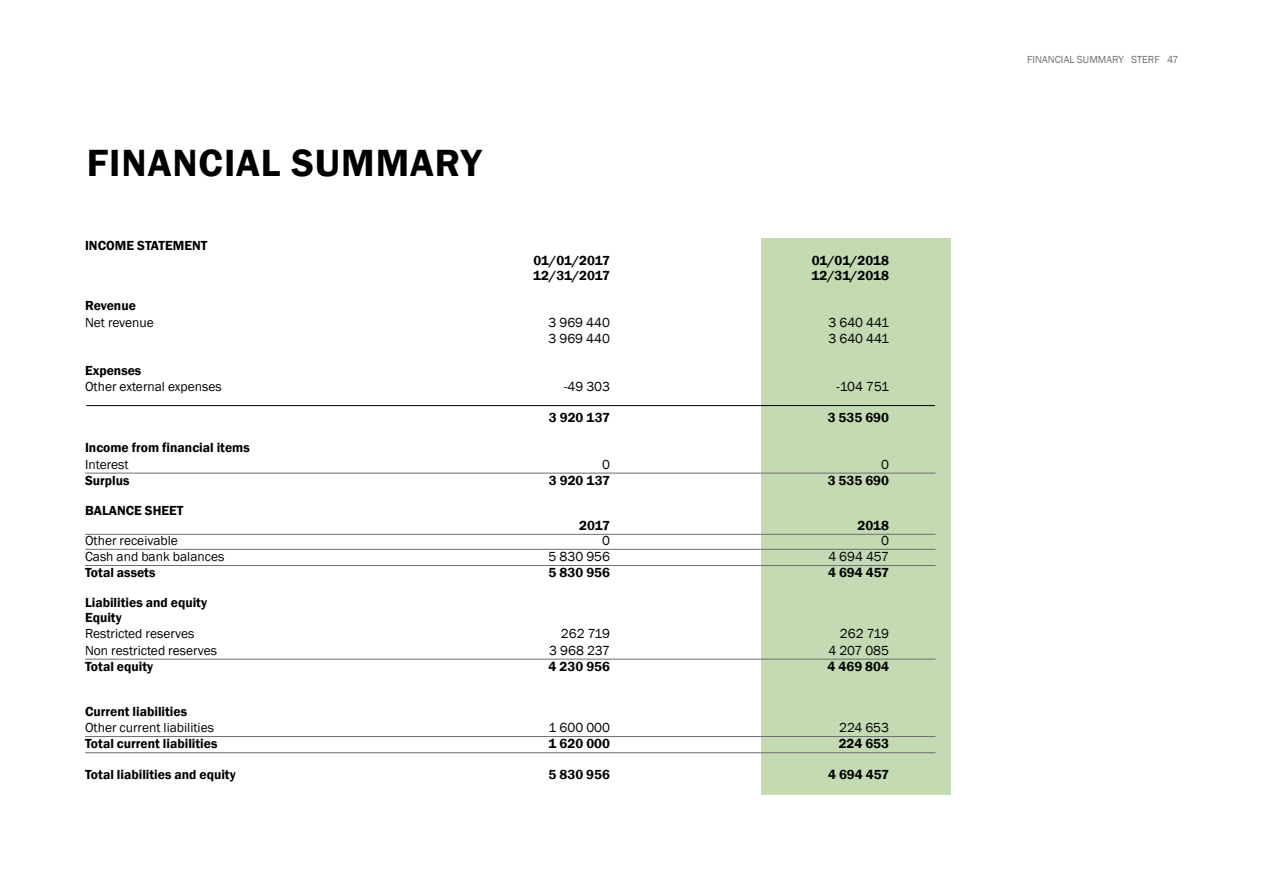
<style>
.page{position:relative;width:1263px;height:893px;background:#fff}
.page>*{position:absolute;margin:0;border:0;box-sizing:border-box;transform-origin:0 0}
.t1{font:600 39px "Franklin Gothic";letter-spacing:.025em;color:#000}
.t2{font:600 13.5px/15px "Franklin Gothic";color:#000}
.t3{font:13.5px "Franklin Gothic";color:#000}
.t4{font:10.5px "Franklin Gothic";letter-spacing:.005em;color:#6d6e71}
</style>
<div class="page">
<div style="left:761px;top:239px;width:190px;height:556px;background:#c4dab3"></div>
<hr style="left:85px;top:473px;width:850px;height:1px;background:#6d6e71">
<hr style="left:85px;top:534px;width:850px;height:1px;background:#6d6e71">
<hr style="left:85px;top:549px;width:850px;height:1px;background:#6d6e71">
<hr style="left:85px;top:565px;width:850px;height:1px;background:#6d6e71">
<hr style="left:85px;top:659px;width:850px;height:1px;background:#6d6e71">
<hr style="left:85px;top:736px;width:850px;height:1px;background:#6d6e71">
<hr style="left:85px;top:752px;width:850px;height:1px;background:#6d6e71">
<hr style="left:86px;top:405px;width:849px;height:1px;background:#000">
<h1 class="t1" style="left:87px;top:139px;width:396px">financial summary</h1>
<p class="t2" style="left:85px;top:238px;width:9px">INCOME</p>
<p class="t2" style="left:137px;top:238px;width:9px">STATEMENT</p>
<p class="t2" style="left:533px;top:253px;width:78px">01/01/2017</p>
<p class="t2" style="left:812px;top:253px;width:79px">01/01/2018</p>
<p class="t2" style="left:533px;top:268px;width:78px">12/31/2017</p>
<p class="t2" style="left:811px;top:268px;width:79px">12/31/2018</p>
<p class="t2" style="left:85px;top:298px;width:52px">Revenue</p>
<p class="t3" style="left:85px;top:314px;width:70px">Net revenue</p>
<p class="t3" style="left:548px;top:314px;width:63px">3 969 440</p>
<p class="t3" style="left:828px;top:314px;width:62px">3 640 441</p>
<p class="t3" style="left:548px;top:330px;width:63px">3 969 440</p>
<p class="t3" style="left:828px;top:330px;width:62px">3 640 441</p>
<p class="t2" style="left:85px;top:363px;width:58px">Expenses</p>
<p class="t3" style="left:85px;top:378px;width:138px">Other external expenses</p>
<p class="t3" style="left:564px;top:378px;width:47px">-49 303</p>
<p class="t3" style="left:836px;top:378px;width:54px">-104 751</p>
<p class="t2" style="left:549px;top:410px;width:63px">3 920 137</p>
<p class="t2" style="left:828px;top:410px;width:63px">3 535 690</p>
<p class="t2" style="left:85px;top:440px;width:166px">Income from financial items</p>
<p class="t3" style="left:85px;top:456px;width:45px">Interest</p>
<p class="t3" style="left:602px;top:456px;width:9px">0</p>
<p class="t3" style="left:881px;top:456px;width:9px">0</p>
<p class="t2" style="left:85px;top:473px;width:46px">Surplus</p>
<p class="t2" style="left:549px;top:473px;width:63px">3 920 137</p>
<p class="t2" style="left:828px;top:473px;width:63px">3 535 690</p>
<p class="t2" style="left:85px;top:503px;width:9px">BALANCE</p>
<p class="t2" style="left:145px;top:503px;width:9px">SHEET</p>
<p class="t2" style="left:579px;top:518px;width:32px">2017</p>
<p class="t2" style="left:857px;top:518px;width:33px">2018</p>
<p class="t3" style="left:85px;top:532px;width:94px">Other receivable</p>
<p class="t3" style="left:602px;top:532px;width:9px">0</p>
<p class="t3" style="left:881px;top:532px;width:9px">0</p>
<p class="t3" style="left:85px;top:548px;width:141px">Cash and bank balances</p>
<p class="t3" style="left:549px;top:548px;width:63px">5 830 956</p>
<p class="t3" style="left:828px;top:548px;width:62px">4 694 457</p>
<p class="t2" style="left:85px;top:565px;width:72px">Total assets</p>
<p class="t2" style="left:549px;top:565px;width:63px">5 830 956</p>
<p class="t2" style="left:828px;top:565px;width:63px">4 694 457</p>
<p class="t2" style="left:85px;top:595px;width:124px">Liabilities and equity<br>Equity</p>
<p class="t3" style="left:85px;top:625px;width:111px">Restricted reserves</p>
<p class="t3" style="left:561px;top:625px;width:51px">262 719</p>
<p class="t3" style="left:840px;top:625px;width:51px">262 719</p>
<p class="t3" style="left:85px;top:642px;width:133px">Non restricted reserves</p>
<p class="t3" style="left:549px;top:642px;width:62px">3 968 237</p>
<p class="t3" style="left:828px;top:642px;width:62px">4 207 085</p>
<p class="t2" style="left:85px;top:659px;width:70px">Total equity</p>
<p class="t2" style="left:549px;top:659px;width:63px">4 230 956</p>
<p class="t2" style="left:827px;top:659px;width:63px">4 469 804</p>
<p class="t2" style="left:85px;top:704px;width:104px">Current liabilities</p>
<p class="t3" style="left:85px;top:719px;width:130px">Other current liabilities</p>
<p class="t3" style="left:549px;top:719px;width:63px">1 600 000</p>
<p class="t3" style="left:839px;top:719px;width:51px">224 653</p>
<p class="t2" style="left:85px;top:736px;width:134px">Total current liabilities</p>
<p class="t2" style="left:549px;top:736px;width:63px">1 620 000</p>
<p class="t2" style="left:839px;top:736px;width:52px">224 653</p>
<p class="t2" style="left:85px;top:768px;width:152px">Total liabilities and equity</p>
<p class="t2" style="left:549px;top:768px;width:63px">5 830 956</p>
<p class="t2" style="left:828px;top:768px;width:63px">4 694 457</p>
<p class="t4" style="left:1027px;top:52px;width:65px">financial summ</p>
<p class="t4" style="left:1106px;top:52px;width:38px">ary sterf</p>
<p class="t4" style="left:1167px;top:52px;width:13px">47</p>
</div>
